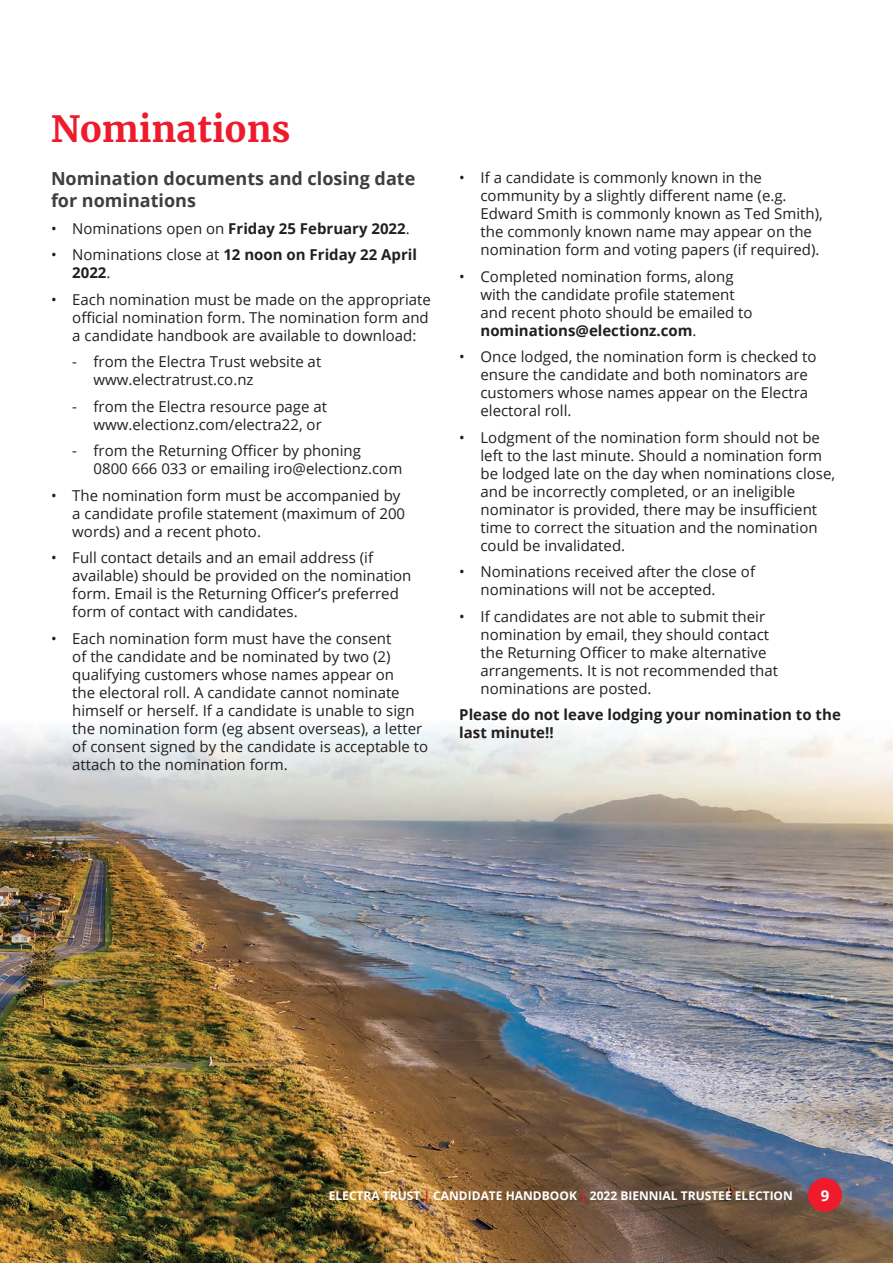
<style>
.page{position:relative;width:893px;height:1263px;background:#fff}
.page>*{position:absolute;margin:0;border:0;box-sizing:border-box;transform-origin:0 0}
.t1{font:700 36px "Merriweather";color:#ee1b2c}
.sub{font:700 18px/21.6px "Open Sans";color:#3e3e3f}
.t2{font:15px/18px "Open Sans";color:#231f20}
.t3{font:700 15px/18px "Open Sans";color:#231f20}
.t4{font:700 15px "Open Sans";color:#fff}
.t5{font:700 12px "Open Sans";color:#fff}
.s1{font-weight:400}
.s2{font-weight:700}
.s3{color:#ee1b2c}
</style>
<div class="page">
<img style="left:0;top:728px;width:893px;height:535px">
<div style="left:808px;top:1178px;width:34px;height:34px;background:#ee1b2c;border-radius:50%"></div>
<p class="t1" style="left:51px;top:106px;width:241px">Nominations</p>
<p class="sub" style="left:51px;top:168px;width:366px">Nomination documents and closing date for nominations</p>
<p class="t3" style="left:51px;top:219px;width:360px"><span class="s1">• Nominations open on</span> Friday 25 February 2022<span class="s1">.</span></p>
<p class="t3" style="left:72px;top:245px;width:346px;text-indent:-21px"><span class="s1">• Nominations close at</span> 12 noon on Friday 22 April<br>2022<span class="s1">.</span></p>
<p class="t2" style="left:72px;top:290px;width:360px;text-indent:-21px">• Each nomination must be made on the appropriate official nomination form. The nomination form and a candidate handbook are available to download:</p>
<p class="t2" style="left:94px;top:352px;width:229px;text-indent:-21px">- from the Electra Trust website at www.electratrust.co.nz</p>
<p class="t2" style="left:94px;top:397px;width:235px;text-indent:-21px">- from the Electra resource page at www.electionz.com/electra22, or</p>
<p class="t2" style="left:94px;top:441px;width:310px;text-indent:-21px">- from the Returning Officer by phoning<br>0800 666 033 or emailing iro@electionz.com</p>
<p class="t2" style="left:72px;top:486px;width:334px;text-indent:-21px">• The nomination form must be accompanied by a candidate profile statement (maximum of 200 words) and a recent photo.</p>
<p class="t2" style="left:72px;top:548px;width:341px;text-indent:-21px">• Full contact details and an email address (if available) should be provided on the nomination form. Email is the Returning Officer’s preferred form of contact with candidates.</p>
<p class="t2" style="left:72px;top:629px;width:357px;text-indent:-21px">• Each nomination form must have the consent<br>of the candidate and be nominated by two (2) qualifying customers whose names appear on<br>the electoral roll. A candidate cannot nominate himself or herself. If a candidate is unable to sign the nomination form (eg absent overseas), a letter of consent signed by the candidate is acceptable to attach to the nomination form.</p>
<p class="t2" style="left:480px;top:168px;width:344px;text-indent:-21px">• If a candidate is commonly known in the community by a slightly different name (e.g.<br>Edward Smith is commonly known as Ted Smith), the commonly known name may appear on the nomination form and voting papers (if required).</p>
<p class="t2" style="left:480px;top:267px;width:274px;text-indent:-21px">• Completed nomination forms, along with the candidate profile statement and recent photo should be emailed to <span class="s2">nominations@electionz.com</span>.</p>
<p class="t2" style="left:480px;top:347px;width:338px;text-indent:-21px">• Once lodged, the nomination form is checked to ensure the candidate and both nominators are customers whose names appear on the Electra electoral roll.</p>
<p class="t2" style="left:480px;top:428px;width:356px;text-indent:-21px">• Lodgment of the nomination form should not be left to the last minute. Should a nomination form be lodged late on the day when nominations close, and be incorrectly completed, or an ineligible nominator is provided, there may be insufficient time to correct the situation and the nomination could be invalidated.</p>
<p class="t2" style="left:480px;top:562px;width:276px;text-indent:-21px">• Nominations received after the close of nominations will not be accepted.</p>
<p class="t2" style="left:480px;top:607px;width:299px;text-indent:-21px">• If candidates are not able to submit their nomination by email, they should contact the Returning Officer to make alternative arrangements. It is not recommended that nominations are posted.</p>
<p class="t3" style="left:459px;top:705px;width:383px">Please do not leave lodging your nomination to the last minute!!</p>
<p class="t5" style="left:329px;top:1187px;width:466px">ELECTRA TRUST <span class="s3">|</span> CANDIDATE HANDBOOK <span class="s3">|</span> 2022 BIENNIAL TRUSTEE ELECTION</p>
<p class="t4" style="left:821px;top:1185px;width:10px">9</p>
</div>
